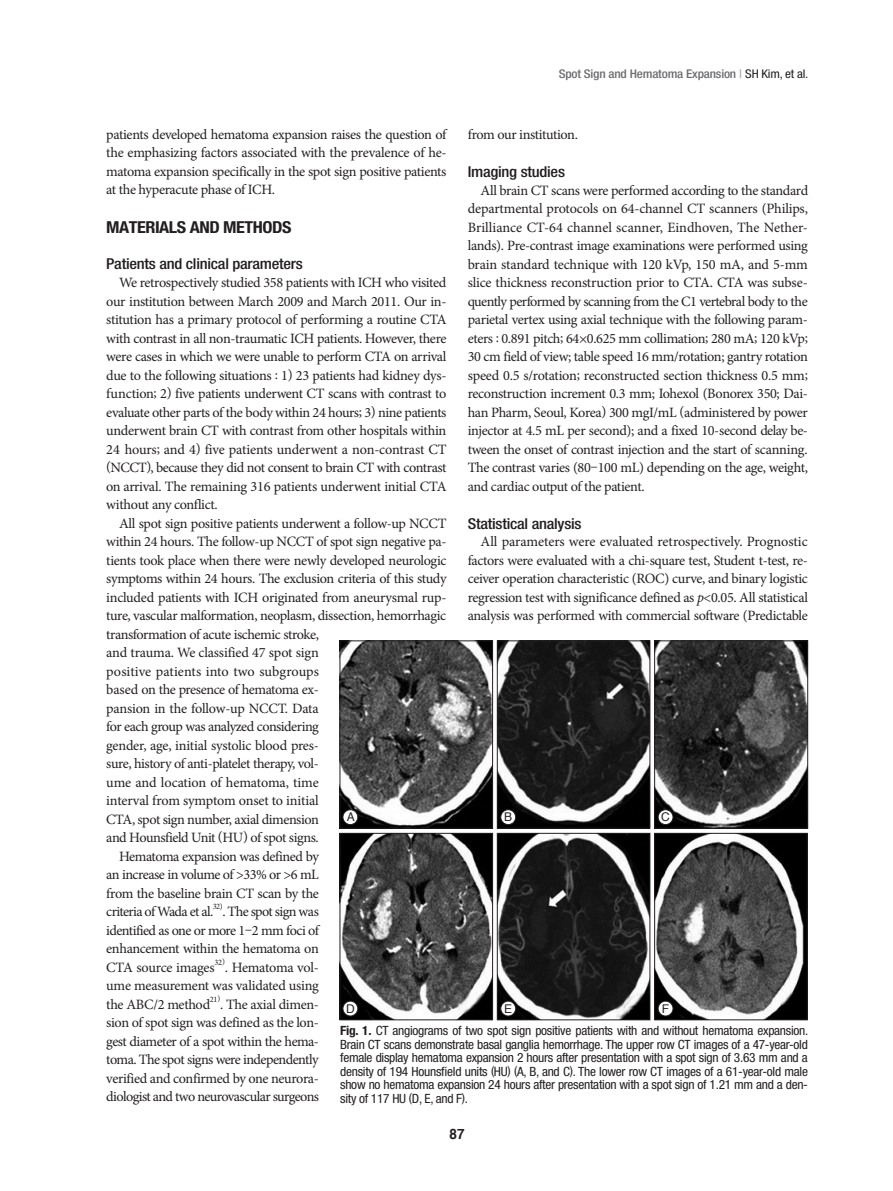
<style>
.page{position:relative;width:893px;height:1191px;background:#fff}
.page>*{position:absolute;margin:0;border:0;box-sizing:border-box;transform-origin:0 0}
.큰제목{font:700 condensed 16.5px "Helvetica Neue LT Std";letter-spacing:-.025em;color:#231f20;scale:1.1 1}
._1_꼴{font:500 condensed 15px "Helvetica Neue LT Std";letter-spacing:-.015em;color:#231f20;scale:1.1 1}
.본문_JKNS{font:14.25px/18.5px "Minion Pro";letter-spacing:-.025em;color:#231f20;text-align:justify}
.t1{font:700 14.25px "Helvetica";color:#231f20;scale:.95 1}
.그림제목{font:condensed 12.75px/13.5px "Helvetica Neue LT Std";letter-spacing:-.02em;color:#231f20;text-align:justify;scale:1.05 1}
.런닝_JKNS{font:500 condensed 12px "Helvetica Neue LT Std";letter-spacing:-.015em;color:#6c6d70;scale:1.1 1}
.t2{font:12px "Helvetica";color:#231f20}
.본문_JKNS-2{font:8.25px "Minion Pro";color:#231f20}
.s1{color:#a8a9ad}
.s2{font-weight:400;color:#231f20}
.s3{font-style:italic}
.s4{font-weight:700}
</style>
<div class="page">
<img style="left:342px;top:642px;width:149px;height:184px">
<div style="left:340px;top:640px;width:153px;height:188px;border:1px solid #231f20"></div>
<img style="left:499px;top:642px;width:149px;height:184px">
<div style="left:497px;top:640px;width:153px;height:188px;border:1px solid #231f20"></div>
<img style="left:656px;top:642px;width:150px;height:184px">
<div style="left:654px;top:640px;width:154px;height:188px;border:1px solid #231f20"></div>
<div style="left:343px;top:809px;width:15px;height:15px;background:#fff;border-radius:50%"></div>
<div style="left:343px;top:809px;width:15px;height:16px;border:1px solid #231f20;border-radius:50%"></div>
<div style="left:501px;top:809px;width:15px;height:15px;background:#fff;border-radius:50%"></div>
<div style="left:501px;top:809px;width:15px;height:16px;border:1px solid #231f20;border-radius:50%"></div>
<div style="left:658px;top:809px;width:15px;height:15px;background:#fff;border-radius:50%"></div>
<div style="left:658px;top:809px;width:15px;height:16px;border:1px solid #231f20;border-radius:50%"></div>
<img style="left:342px;top:835px;width:149px;height:183px">
<div style="left:340px;top:833px;width:153px;height:187px;border:1px solid #231f20"></div>
<img style="left:499px;top:835px;width:149px;height:183px">
<div style="left:497px;top:833px;width:153px;height:187px;border:1px solid #231f20"></div>
<img style="left:656px;top:835px;width:149px;height:183px">
<div style="left:654px;top:833px;width:153px;height:187px;border:1px solid #231f20"></div>
<div style="left:343px;top:1001px;width:15px;height:15px;background:#fff;border-radius:50%"></div>
<div style="left:343px;top:1001px;width:15px;height:15px;border:1px solid #231f20;border-radius:50%"></div>
<div style="left:501px;top:1001px;width:15px;height:15px;background:#fff;border-radius:50%"></div>
<div style="left:501px;top:1001px;width:15px;height:15px;border:1px solid #231f20;border-radius:50%"></div>
<div style="left:658px;top:1001px;width:15px;height:15px;background:#fff;border-radius:50%"></div>
<div style="left:658px;top:1001px;width:15px;height:15px;border:1px solid #231f20;border-radius:50%"></div>
<p class="런닝_JKNS" style="left:559px;top:67px;width:228px">Spot Sign and Hematoma Expansion <span class="s1">|</span> <span class="s2">SH Kim, et al.</span></p>
<p class="본문_JKNS" style="left:106px;top:125px;width:342px">patients developed hematoma expansion raises the question of the emphasizing factors associated with the prevalence of he&shy;matoma expansion specifically in the spot sign positive patients at the hyperacute phase of ICH.</p>
<p class="큰제목" style="left:106px;top:218px;width:170px">MATERIALS AND METHODS</p>
<p class="_1_꼴" style="left:106px;top:255px;width:180px">Patients and clinical parameters</p>
<p class="본문_JKNS" style="left:106px;top:273px;width:342px;text-indent:13px">We retrospectively studied 358 patients with ICH who visited our institution between March 2009 and March 2011. Our in&shy;stitution has a primary protocol of performing a routine CTA with contrast in all non-traumatic ICH patients. However, there were cases in which we were unable to perform CTA on arrival due to the following situations : 1) 23 patients had kidney dys&shy;function; 2) five patients underwent CT scans with contrast to evaluate other parts of the body within 24 hours; 3) nine patients underwent brain CT with contrast from other hospitals within 24 hours; and 4) five patients underwent a non-contrast CT (NCCT), because they did not consent to brain CT with contrast on arrival. The remaining 316 patients underwent initial CTA without any conflict.</p>
<p class="본문_JKNS" style="left:106px;top:514px;width:342px;text-align:left;text-indent:13px">All spot sign positive patients underwent a follow-up NCCT within 24 hours. The follow-up NCCT of spot sign negative pa&shy;tients took place when there were newly developed neurologic symptoms within 24 hours. The exclusion criteria of this study included patients with ICH originated from aneurysmal rup&shy;ture, vascular malformation, neoplasm, dissection, hemorrhagic transformation of acute ischemic stroke,<br>and trauma. We classified 47 spot sign<br>positive patients into two subgroups<br>based on the presence of hematoma ex-<br>pansion in the follow-up NCCT. Data<br>for each group was analyzed considering<br>gender, age, initial systolic blood pres-<br>sure, history of anti-platelet therapy, vol-<br>ume and location of hematoma, time<br>interval from symptom onset to initial<br>CTA, spot sign number, axial dimension<br>and Hounsfield Unit (HU) of spot signs.</p>
<p class="본문_JKNS" style="left:106px;top:847px;width:214px;text-indent:13px">Hematoma expansion was defined by an increase in volume of &gt;33% or &gt;6 mL from the baseline brain CT scan by the criteria of Wada et al.</p>
<p class="본문_JKNS" style="left:468px;top:126px;width:112px">from our institution.</p>
<p class="_1_꼴" style="left:468px;top:163px;width:90px">Imaging studies</p>
<p class="본문_JKNS" style="left:468px;top:181px;width:342px;text-indent:13px">All brain CT scans were performed according to the standard departmental protocols on 64-channel CT scanners (Philips, Brilliance CT-64 channel scanner, Eindhoven, The Nether&shy;lands). Pre-contrast image examinations were performed using brain standard technique with 120 kVp, 150 mA, and 5-mm slice thickness reconstruction prior to CTA. CTA was subse&shy;quently performed by scanning from the C1 vertebral body to the parietal vertex using axial technique with the following param&shy;eters : 0.891 pitch; 64×0.625 mm collimation; 280 mA; 120 kVp; 30 cm field of view; table speed 16 mm/rotation; gantry rotation speed 0.5 s/rotation; reconstructed section thickness 0.5 mm; reconstruction increment 0.3 mm; Iohexol (Bonorex 350; Dai&shy;han Pharm, Seoul, Korea) 300 mgI/mL (administered by power injector at 4.5 mL per second); and a fixed 10-second delay be&shy;tween the onset of contrast injection and the start of scanning.<br>The contrast varies (80–100 mL) depending on the age, weight, and cardiac output of the patient.</p>
<p class="_1_꼴" style="left:468px;top:514px;width:105px">Statistical analysis</p>
<p class="본문_JKNS" style="left:468px;top:532px;width:342px;text-indent:13px">All parameters were evaluated retrospectively. Prognostic factors were evaluated with a chi-square test, Student t-test, re&shy;ceiver operation characteristic (ROC) curve, and binary logistic regression test with significance defined as <span class="s3">p</span>&lt;0.05. All statistical analysis was performed with commercial software (Predictable</p>
<p class="t2" style="left:347px;top:808px;width:10px">A</p>
<p class="t2" style="left:504px;top:808px;width:10px">B</p>
<p class="t2" style="left:661px;top:808px;width:10px">C</p>
<p class="본문_JKNS-2" style="left:213px;top:901px;width:12px">32)</p>
<p class="본문_JKNS" style="left:106px;top:902px;width:214px;text-indent:116px">. The spot sign was identified as one or more 1–2 mm foci of enhancement within the hematoma on CTA source images</p>
<p class="본문_JKNS-2" style="left:214px;top:956px;width:12px">32)</p>
<p class="본문_JKNS" style="left:106px;top:957px;width:214px;text-indent:119px">. Hematoma vol&shy;ume measurement was validated using the ABC/2 method</p>
<p class="본문_JKNS-2" style="left:210px;top:993px;width:12px">21)</p>
<p class="본문_JKNS" style="left:106px;top:994px;width:214px;text-indent:114px">. The axial dimen&shy;sion of spot sign was defined as the lon&shy;gest diameter of a spot within the hema&shy;toma. The spot signs were independently verified and confirmed by one neurora&shy;diologist and two neurovascular surgeons</p>
<p class="t2" style="left:346px;top:999px;width:10px">D</p>
<p class="t2" style="left:504px;top:999px;width:10px">E</p>
<p class="t2" style="left:662px;top:999px;width:9px">F</p>
<p class="그림제목" style="left:340px;top:1023px;width:447px"><span class="s4">Fig. 1.</span> CT angiograms of two spot sign positive patients with and without hematoma expansion.<br>Brain CT scans demonstrate basal ganglia hemorrhage. The upper row CT images of a 47-year-old female display hematoma expansion 2 hours after presentation with a spot sign of 3.63 mm and a density of 194 Hounsfield units (HU) (A, B, and C). The lower row CT images of a 61-year-old male show no hematoma expansion 24 hours after presentation with a spot sign of 1.21 mm and a den&shy;sity of 117 HU (D, E, and F).</p>
<p class="t1" style="left:450px;top:1123px;width:17px">87</p>
</div>
